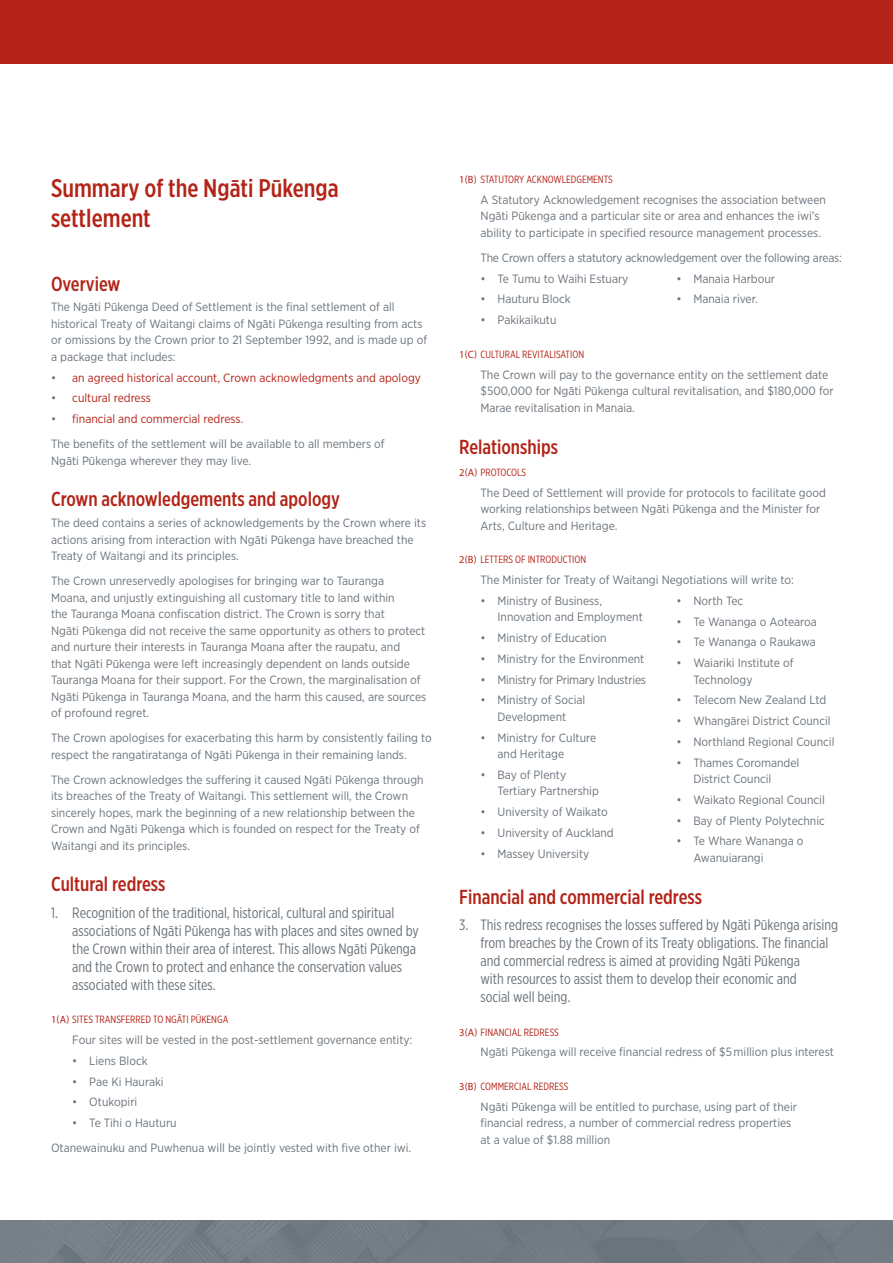
<style>
.page{position:relative;width:893px;height:1263px;background:#fff}
.page>*{position:absolute;margin:0;border:0;box-sizing:border-box;transform-origin:0 0}
.t1{font:500 25.5px/30px "Gotham X Narrow";color:#b32317}
.t2{font:500 20.25px "Gotham X Narrow";color:#b32317}
.t3{font:15px/18px "Gotham X Narrow";color:#6a737b}
.t4{font:12px/16.5px "Gotham Narrow";color:#6a737b}
.t5{font:12px "Gotham Narrow";color:#b32317}
.t6{font:10.5px "Gotham X Narrow";color:#b32317}
.s1{font-family:"Myriad Pro"}
.s2{color:#6a737b}
.s3{color:#b32317}
</style>
<div class="page">
<div style="left:0;top:0;width:893px;height:64px;background:#b32317"></div>
<img style="left:0;top:1220px;width:893px;height:43px">
<h1 class="t1" style="left:51px;top:173px;width:289px">Summary of the Ngāti Pūkenga settlement</h1>
<p class="t6" style="left:459px;top:173px;width:155px"><span class="s1">1(B)</span> STATUTORY ACKNOWLEDGEMENTS</p>
<p class="t4" style="left:480px;top:191px;width:347px">A Statutory Acknowledgement recognises the association between<br>Ngāti Pūkenga and a particular site or area and enhances the iwi’s ability to participate in specified resource management processes.</p>
<p class="t4" style="left:480px;top:249px;width:363px">The Crown offers a statutory acknowledgement over the following areas:</p>
<p class="t4" style="left:480px;top:270px;width:149px">• Te Tumu to Waihi Estuary</p>
<p class="t4" style="left:480px;top:291px;width:92px">• Hauturu Block</p>
<p class="t4" style="left:480px;top:311px;width:78px">• Pakikaikutu</p>
<p class="t4" style="left:676px;top:270px;width:100px">• Manaia Harbour</p>
<p class="t4" style="left:676px;top:291px;width:83px">• Manaia river.</p>
<h2 class="t2" style="left:51px;top:271px;width:71px">Overview</h2>
<p class="t4" style="left:51px;top:299px;width:378px">The Ngāti Pūkenga Deed of Settlement is the final settlement of all historical Treaty of Waitangi claims of Ngāti Pūkenga resulting from acts or omissions by the Crown prior to 21 September 1992, and is made up of a package that includes:</p>
<p class="t5" style="left:51px;top:370px;width:372px"><span class="s2">•</span> an agreed historical account, Crown acknowledgments and apology</p>
<p class="t5" style="left:51px;top:391px;width:101px"><span class="s2">•</span> cultural redress</p>
<p class="t4" style="left:51px;top:406px;width:335px;line-height:25px">• <span class="s3">financial and commercial redress.<br></span>The benefits of the settlement will be available to all members of</p>
<p class="t4" style="left:51px;top:452px;width:202px">Ngāti Pūkenga wherever they may live.</p>
<h2 class="t2" style="left:51px;top:487px;width:291px">Crown acknowledgements and apology</h2>
<p class="t4" style="left:51px;top:514px;width:377px">The deed contains a series of acknowledgements by the Crown where its actions arising from interaction with Ngāti Pūkenga have breached the<br>Treaty of Waitangi and its principles.</p>
<p class="t4" style="left:51px;top:572px;width:377px">The Crown unreservedly apologises for bringing war to Tauranga<br>Moana, and unjustly extinguishing all customary title to land within<br>the Tauranga Moana confiscation district. The Crown is sorry that<br>Ngāti Pūkenga did not receive the same opportunity as others to protect and nurture their interests in Tauranga Moana after the raupatu, and<br>that Ngāti Pūkenga were left increasingly dependent on lands outside Tauranga Moana for their support. For the Crown, the marginalisation of Ngāti Pūkenga in Tauranga Moana, and the harm this caused, are sources of profound regret.</p>
<p class="t4" style="left:51px;top:729px;width:382px">The Crown apologises for exacerbating this harm by consistently failing to respect the rangatiratanga of Ngāti Pūkenga in their remaining lands.</p>
<p class="t4" style="left:51px;top:771px;width:374px">The Crown acknowledges the suffering it caused Ngāti Pūkenga through its breaches of the Treaty of Waitangi. This settlement will, the Crown sincerely hopes, mark the beginning of a new relationship between the Crown and Ngāti Pūkenga which is founded on respect for the Treaty of Waitangi and its principles.</p>
<h2 class="t2" style="left:51px;top:872px;width:116px">Cultural redress</h2>
<p class="t3" style="left:72px;top:903px;width:348px;text-indent:-21px">1. Recognition of the traditional, historical, cultural and spiritual associations of Ngāti Pūkenga has with places and sites owned by the Crown within their area of interest. This allows Ngāti Pūkenga and the Crown to protect and enhance the conservation values associated with these sites.</p>
<p class="t6" style="left:51px;top:1013px;width:162px"><span class="s1">1(A)</span> SITES TRANSFERRED TO Ngāti Pūkenga</p>
<p class="t4" style="left:72px;top:1031px;width:342px">Four sites will be vested in the post-settlement governance entity:</p>
<p class="t4" style="left:72px;top:1052px;width:77px">• Liens Block</p>
<p class="t4" style="left:72px;top:1073px;width:93px">• Pae Ki Hauraki</p>
<p class="t4" style="left:72px;top:1094px;width:67px">• Otukopiri</p>
<p class="t4" style="left:51px;top:1110px;width:362px;line-height:25px;text-indent:21px">• Te Tihi o Hauturu<br>Otanewainuku and Puwhenua will be jointly vested with five other iwi.</p>
<p class="t6" style="left:459px;top:348px;width:33px"><span class="s1">1(C)</span> Cultural</p>
<p class="t6" style="left:522px;top:348px;width:21px">Revitalisation</p>
<p class="t4" style="left:480px;top:366px;width:355px">The Crown will pay to the governance entity on the settlement date $500,000 for Ngāti Pūkenga cultural revitalisation, and $180,000 for<br>Marae revitalisation in Manaia.</p>
<h2 class="t2" style="left:459px;top:434px;width:100px">Relationships</h2>
<p class="t6" style="left:459px;top:466px;width:68px"><span class="s1">2(A)</span> PROTOCOLS</p>
<p class="t4" style="left:480px;top:484px;width:347px">The Deed of Settlement will provide for protocols to facilitate good working relationships between Ngāti Pūkenga and the Minister for<br>Arts, Culture and Heritage.</p>
<p class="t6" style="left:459px;top:553px;width:129px"><span class="s1">2(B)</span> LETTERS OF INTRODUCTION</p>
<p class="t4" style="left:480px;top:571px;width:315px">The Minister for Treaty of Waitangi Negotiations will write to:</p>
<p class="t4" style="left:497px;top:592px;width:147px;text-indent:-17px">• Ministry of Business,<br>Innovation and Employment</p>
<p class="t4" style="left:480px;top:629px;width:128px">• Ministry of Education</p>
<p class="t4" style="left:480px;top:650px;width:165px">• Ministry for the Environment</p>
<p class="t4" style="left:480px;top:671px;width:167px">• Ministry for Primary Industries</p>
<p class="t4" style="left:480px;top:692px;width:106px;text-align:center">• Ministry of Social<br>Development</p>
<p class="t4" style="left:497px;top:729px;width:100px;text-indent:-17px">• Ministry for Culture and Heritage</p>
<p class="t4" style="left:497px;top:766px;width:103px;text-indent:-17px">• Bay of Plenty<br>Tertiary Partnership</p>
<p class="t4" style="left:480px;top:803px;width:129px">• University of Waikato</p>
<p class="t4" style="left:480px;top:824px;width:135px">• University of Auckland</p>
<p class="t4" style="left:480px;top:845px;width:110px">• Massey University</p>
<p class="t4" style="left:676px;top:592px;width:68px">• North Tec</p>
<p class="t4" style="left:676px;top:613px;width:142px">• Te Wananga o Aotearoa</p>
<p class="t4" style="left:676px;top:634px;width:141px">• Te Wananga o Raukawa</p>
<p class="t4" style="left:693px;top:654px;width:102px;text-indent:-17px">• Waiariki Institute of<br>Technology</p>
<p class="t4" style="left:676px;top:692px;width:151px">• Telecom New Zealand Ltd</p>
<p class="t4" style="left:676px;top:712px;width:156px">• Whangārei District Council</p>
<p class="t4" style="left:676px;top:733px;width:160px">• Northland Regional Council</p>
<p class="t4" style="left:693px;top:754px;width:107px;text-indent:-17px">• Thames Coromandel<br>District Council</p>
<p class="t4" style="left:676px;top:791px;width:150px">• Waikato Regional Council</p>
<p class="t4" style="left:676px;top:812px;width:150px">• Bay of Plenty Polytechnic</p>
<p class="t4" style="left:693px;top:833px;width:112px;text-indent:-17px">• Te Whare Wananga o<br>Awanuiarangi</p>
<h2 class="t2" style="left:459px;top:884px;width:244px">Financial and commercial redress</h2>
<p class="t3" style="left:480px;top:916px;width:359px;text-indent:-21px">3. This redress recognises the losses suffered by Ngāti Pūkenga arising from breaches by the Crown of its Treaty obligations. The financial and commercial redress is aimed at providing Ngāti Pūkenga<br>with resources to assist them to develop their economic and<br>social well being.</p>
<p class="t6" style="left:459px;top:1026px;width:101px"><span class="s1">3(A)</span> FINANCIAL REDRESS</p>
<p class="t4" style="left:480px;top:1044px;width:355px">Ngāti Pūkenga will receive financial redress of $5 million plus interest</p>
<p class="t6" style="left:459px;top:1080px;width:111px"><span class="s1">3(B)</span> COMMERCIAL REDRESS</p>
<p class="t4" style="left:480px;top:1098px;width:318px">Ngāti Pūkenga will be entitled to purchase, using part of their financial redress, a number of commercial redress properties at a value of $1.88 million</p>
</div>
